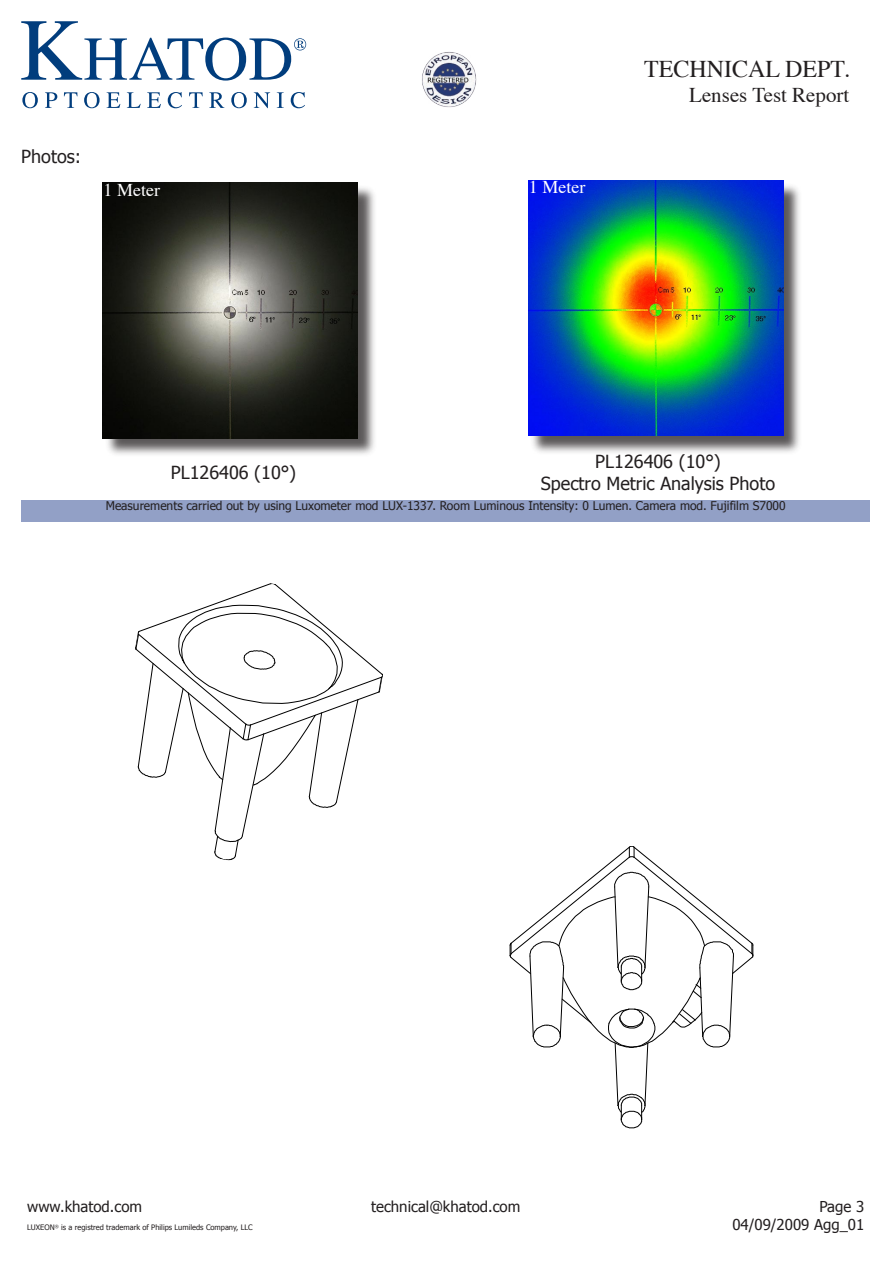
<style>
.page{position:relative;width:893px;height:1263px;background:#fff}
.page>*{position:absolute;margin:0;border:0;box-sizing:border-box;transform-origin:0 0}
.t1{font:24px "Times";color:#231f20}
.t2{font:21px "Times";color:#231f20}
.t3{font:18px/21.6px "Tahoma";color:#231f20;text-align:center}
.t4{font:18px "Times";color:#fff}
.t5{font:15px/18px "Tahoma";color:#231f20;text-align:right}
.t6{font:12px "Tahoma";color:#231f20}
.t7{font:7.5px "Tahoma";color:#231f20}
</style>
<div class="page">
<svg style="left:21px;top:21px;width:285px;height:60px"></svg>
<svg style="left:22px;top:92px;width:16px;height:16px"></svg>
<svg style="left:45px;top:92px;width:12px;height:16px"></svg>
<svg style="left:64px;top:92px;width:13px;height:16px"></svg>
<svg style="left:84px;top:92px;width:16px;height:16px"></svg>
<svg style="left:107px;top:92px;width:13px;height:16px"></svg>
<svg style="left:127px;top:92px;width:14px;height:16px"></svg>
<svg style="left:147px;top:92px;width:14px;height:16px"></svg>
<svg style="left:168px;top:92px;width:14px;height:16px"></svg>
<svg style="left:189px;top:92px;width:14px;height:16px"></svg>
<svg style="left:209px;top:92px;width:15px;height:16px"></svg>
<svg style="left:231px;top:92px;width:16px;height:16px"></svg>
<svg style="left:254px;top:92px;width:16px;height:16px"></svg>
<svg style="left:277px;top:92px;width:7px;height:16px"></svg>
<svg style="left:291px;top:92px;width:14px;height:16px"></svg>
<img style="left:422px;top:52px;width:55px;height:55px">
<div style="left:104px;top:184px;width:275px;height:275px;background:#231f20;opacity:.75"></div>
<img style="left:103px;top:183px;width:255px;height:255px">
<div style="left:21px;top:501px;width:849px;height:21px;background:#92a0c6"></div>
<svg style="left:135px;top:583px;width:248px;height:278px"></svg>
<div style="left:529px;top:181px;width:275px;height:275px;background:#231f20;opacity:.75"></div>
<img style="left:528px;top:180px;width:255px;height:255px">
<svg style="left:510px;top:846px;width:243px;height:282px"></svg>
<h3 class="t3" style="left:21px;top:144px;width:61px">Photos:</h3>
<h3 class="t4" style="left:104px;top:173px;width:58px">1 Meter</h3>
<h3 class="t4" style="left:529px;top:170px;width:58px">1 Meter</h3>
<h1 class="t1" style="left:644px;top:47px;width:207px">TECHNICAL DEPT.</h1>
<h2 class="t2" style="left:689px;top:76px;width:162px">Lenses Test Report</h2>
<h3 class="t3" style="left:171px;top:461px;width:127px">PL126406 (10°)</h3>
<h3 class="t3" style="left:541px;top:450px;width:236px">PL126406 (10°)<br>Spectro Metric Analysis Photo</h3>
<p class="t6" style="left:106px;top:497px;width:681px">Measurements carried out by using Luxometer mod LUX-1337. Room Luminous Intensity: 0 Lumen. Camera mod. Fujifilm S7000</p>
<p class="t5" style="left:27px;top:1197px;width:116px">www.khatod.com</p>
<p class="t7" style="left:27px;top:1223px;width:227px">LUXEON<sup>®</sup> is a registred trademark of Philips Lumileds Company, LLC</p>
<p class="t5" style="left:371px;top:1197px;width:151px">technical@khatod.com</p>
<p class="t5" style="left:732px;top:1197px;width:133px">Page 3<br>04/09/2009 Agg_01</p>
</div>
